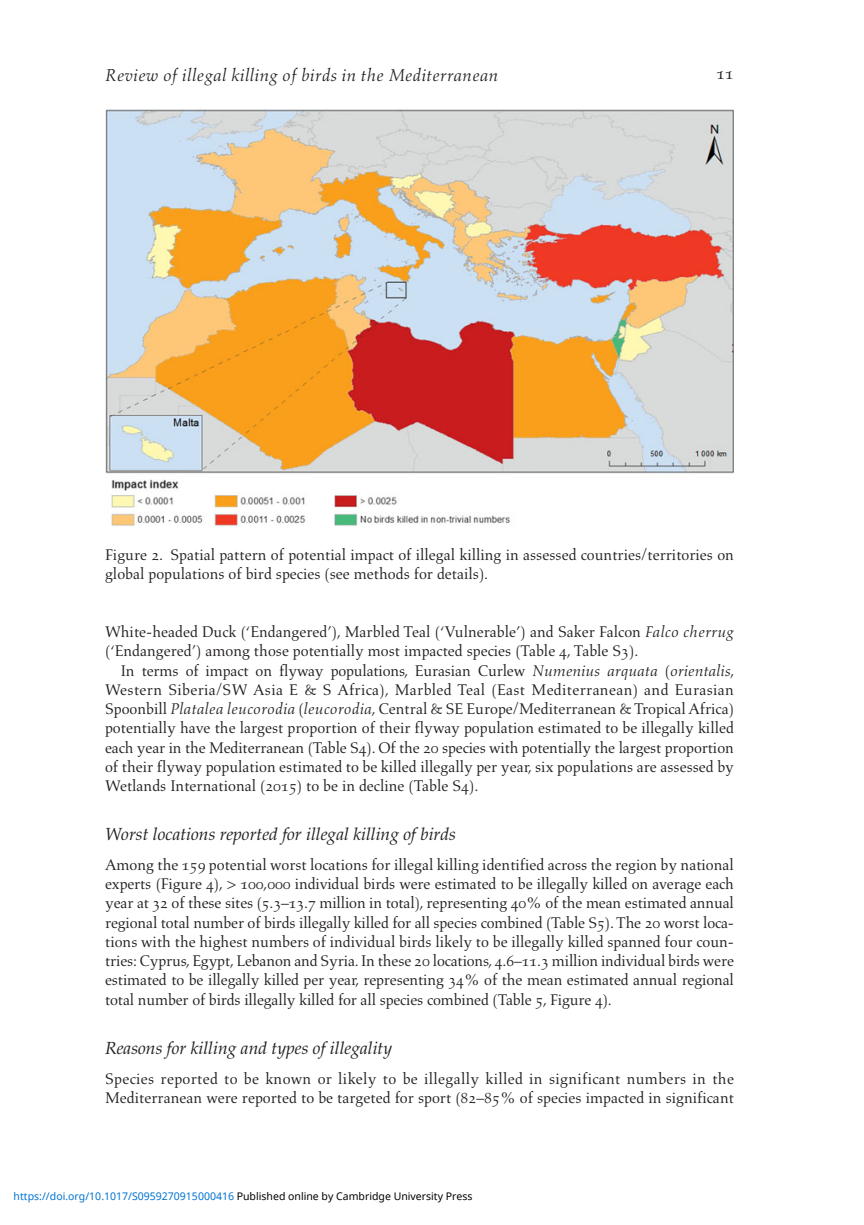
<style>
.page{position:relative;width:864px;height:1225px;background:#fff}
.page>*{position:absolute;margin:0;border:0;box-sizing:border-box;transform-origin:0 0}
.t1{font:italic 17.5px "Palatino";color:#231f20}
.t2{font:italic 17.5px "Aldus";color:#231f20}
.t3{font:17.5px "Aldus Roman SC";color:#231f20}
.t4{font:15.75px/19.2px "Aldus";color:#231f20}
.t5{font:10.5px "Noto Sans";color:#0172cf}
.s1{font-family:"Aldus Roman SC"}
.s2{font-style:italic}
.s3{color:#000}
</style>
<div class="page">
<img style="left:105px;top:109px;width:628px;height:417px">
<p class="t2" style="left:105px;top:67px;width:394px">Review of illegal killing of birds in the Mediterranean</p>
<p class="t3" style="left:716px;top:65px;width:19px">11</p>
<p class="t4" style="left:105px;top:546px;width:630px">Figure <span class="s1">2</span>. Spatial pattern of potential impact of illegal killing in assessed countries/territories on global populations of bird species (see methods for details).</p>
<p class="t4" style="left:105px;top:623px;width:630px">White-headed Duck (‘Endangered’), Marbled Teal (‘Vulnerable’) and Saker Falcon <span class="s2">Falco cherrug </span>(‘Endangered’) among those potentially most impacted species ( Table <span class="s1">4</span> , Table S<span class="s1">3</span>).</p>
<p class="t4" style="left:105px;top:662px;width:630px;text-align:justify;text-indent:16px">In terms of impact on flyway populations, Eurasian Curlew <span class="s2">Numenius arquata</span> ( <span class="s2">orientalis</span> , Western Siberia/SW Asia E &amp; S Africa), Marbled Teal (East Mediterranean) and Eurasian Spoonbill <span class="s2">Platalea leucorodia</span> ( <span class="s2">leucorodia</span> , Central &amp; SE Europe/Mediterranean &amp; Tropical Africa) potentially have the largest proportion of their flyway population estimated to be illegally killed each year in the Mediterranean (Table S<span class="s1">4</span>). Of the <span class="s1">20</span> species with potentially the largest proportion of their flyway population estimated to be killed illegally per year, six populations are assessed by Wetlands International ( <span class="s1">2015</span> ) to be in decline (Table S<span class="s1">4</span>).</p>
<p class="t1" style="left:105px;top:827px;width:352px">Worst locations reported for illegal killing of birds</p>
<p class="t4" style="left:105px;top:856px;width:630px;text-align:justify">Among the <span class="s1">159</span> potential worst locations for illegal killing identified across the region by national experts ( Figure <span class="s1">4</span> ), &gt; <span class="s1">100</span>,<span class="s1">000</span> individual birds were estimated to be illegally killed on average each year at <span class="s1">32</span> of these sites (<span class="s1">5</span>.<span class="s1">3</span>–<span class="s1">13</span>.<span class="s1">7</span> million in total), representing <span class="s1">40</span>% of the mean estimated annual regional total number of birds illegally killed for all species combined (Table S<span class="s1">5</span>). The <span class="s1">20</span> worst loca&shy;tions with the highest numbers of individual birds likely to be illegally killed spanned four coun&shy;tries: Cyprus, Egypt, Lebanon and Syria. In these <span class="s1">20</span> locations, <span class="s1">4</span>.<span class="s1">6</span>–<span class="s1">11</span>.<span class="s1">3</span> million individual birds were estimated to be illegally killed per year, representing <span class="s1">34</span>% of the mean estimated annual regional total number of birds illegally killed for all species combined ( Table <span class="s1">5</span> , Figure <span class="s1">4</span> ).</p>
<p class="t1" style="left:105px;top:1041px;width:288px">Reasons for killing and types of illegality</p>
<p class="t4" style="left:105px;top:1070px;width:630px">Species reported to be known or likely to be illegally killed in significant numbers in the<br>Mediterranean were reported to be targeted for sport (<span class="s1">82</span>–<span class="s1">85</span>% of species impacted in significant</p>
<p class="t5" style="left:14px;top:1189px;width:460px">https://doi.org/10.1017/S0959270915000416 <span class="s3">Published online by Cambridge University Press</span></p>
</div>
